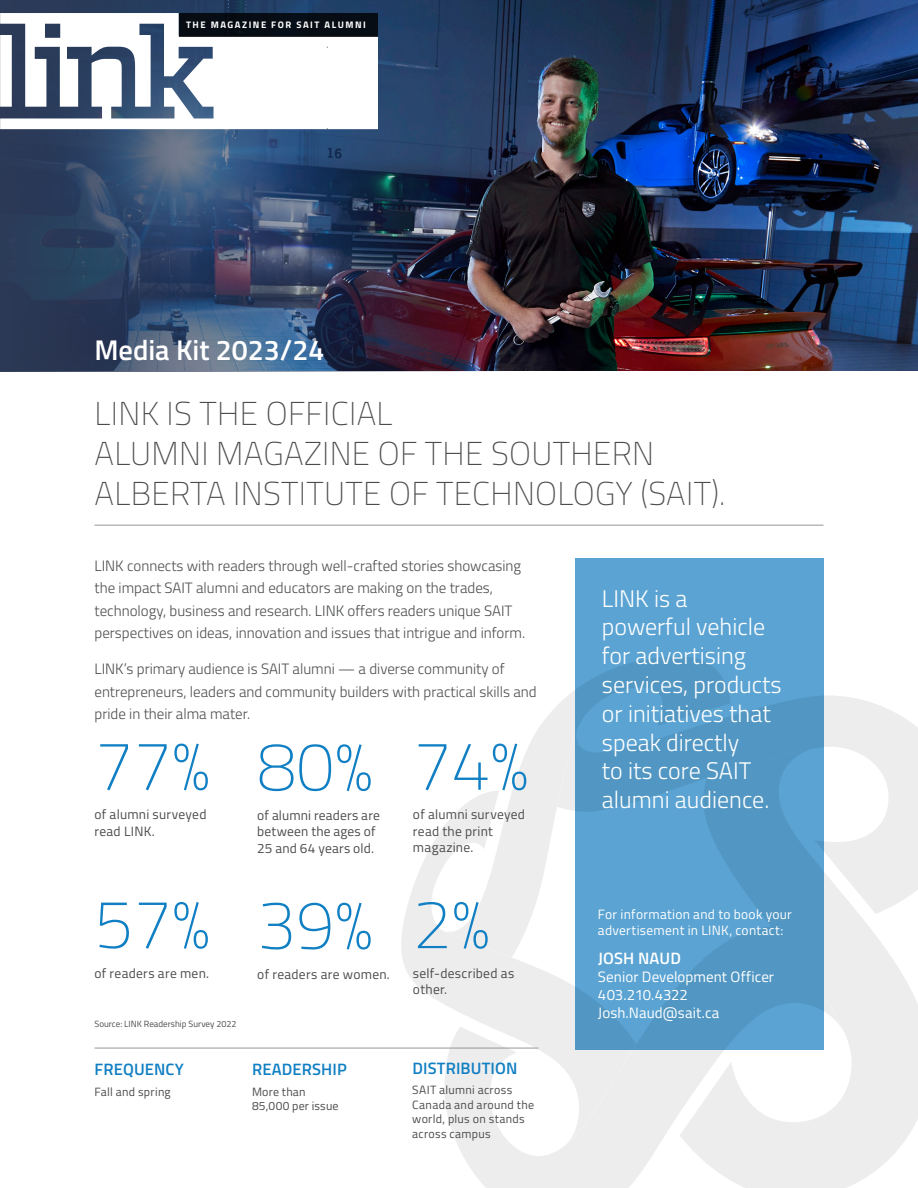
<style>
.page{position:relative;width:918px;height:1188px;background:#fff}
.page>*{position:absolute;margin:0;border:0;box-sizing:border-box;transform-origin:0 0}
.t1{font:100 69px "Titillium";color:#107fc3}
.t2{font:100 33px/39.6px "Titillium";letter-spacing:.01em;color:#4b4c4d}
.t3{font:600 28.5px "Titillium";color:#fff}
.t4{font:300 24px/28.8px "Titillium";color:#fff}
.t5{font:600 16.5px "Titillium";letter-spacing:.01em;color:#107fc3}
.t6{font:600 16.5px "Titillium";letter-spacing:.01em;color:#fff}
.t7{font:300 15px/22.5px "Titillium";color:#4b4c4d}
.t8{font:15px "Titillium";letter-spacing:.005em;color:#fff}
.t9{font:13.5px/16.2px "Titillium";letter-spacing:.02em;color:#4b4c4d}
.t10{font:13.5px/16.2px "Titillium";letter-spacing:.02em;color:#fff}
.t11{font:12px/14.4px "Titillium";letter-spacing:.025em;color:#4b4c4d}
.t12{font:700 9.45px "Titillium";letter-spacing:.16em;color:#fff}
.t13{font:9px "Titillium";color:#4b4c4d}
</style>
<div class="page">
<svg style="left:395px;top:826px;width:50px;height:222px"></svg>
<svg style="left:824px;top:914px;width:94px;height:274px;fill:#ededed"></svg>
<svg style="left:824px;top:696px;width:94px;height:218px;fill:#ededed"></svg>
<svg style="left:445px;top:690px;width:130px;height:237px"></svg>
<svg style="left:444px;top:927px;width:401px;height:261px;fill:#ededed"></svg>
<div style="left:575px;top:559px;width:249px;height:491px;background:linear-gradient(to right,#58a0cf,#559cca)"></div>
<img style="left:505px;top:0;width:413px;height:370px">
<hr style="left:94px;top:525px;width:730px;height:1px;background:#939598">
<img style="left:0;top:0;width:505px;height:371px">
<svg style="left:0;top:13px;width:378px;height:116px"></svg>
<div style="left:179px;top:13px;width:199px;height:23px;background:#070d15"></div>
<hr style="left:94px;top:1048px;width:444px;height:1px;background:#939598">
<p class="t12" style="left:186px;top:17px;width:181px">THE MAGAZINE FOR SAIT ALUMNI</p>
<p class="t3" style="left:94px;top:329px;width:231px">Media Kit 2023/24</p>
<p class="t2" style="left:95px;top:392px;width:632px">LINK IS THE OFFICIAL<br>ALUMNI MAGAZINE OF THE SOUTHERN<br>ALBERTA INSTITUTE OF TECHNOLOGY (SAIT).</p>
<p class="t7" style="left:94px;top:554px;width:432px">LINK connects with readers through well-crafted stories showcasing the impact SAIT alumni and educators are making on the trades, technology, business and research. LINK offers readers unique SAIT perspectives on ideas, innovation and issues that intrigue and inform.</p>
<p class="t7" style="left:94px;top:657px;width:444px">LINK’s primary audience is SAIT alumni — a diverse community of entrepreneurs, leaders and community builders with practical skills and pride in their alma mater.</p>
<p class="t1" style="left:94px;top:716px;width:117px">77%</p>
<p class="t9" style="left:94px;top:806px;width:114px">of alumni surveyed read LINK.</p>
<p class="t1" style="left:257px;top:717px;width:117px">80%</p>
<p class="t9" style="left:257px;top:807px;width:124px">of alumni readers are between the ages of<br>25 and 64 years old.</p>
<p class="t1" style="left:94px;top:875px;width:117px">57%</p>
<p class="t9" style="left:94px;top:964px;width:116px">of readers are men.</p>
<p class="t1" style="left:257px;top:876px;width:117px">39%</p>
<p class="t9" style="left:257px;top:965px;width:134px">of readers are women.</p>
<p class="t13" style="left:94px;top:1018px;width:144px">Source: LINK Readership Survey 2022</p>
<p class="t5" style="left:95px;top:1057px;width:91px">FREQUENCY</p>
<p class="t11" style="left:94px;top:1084px;width:78px">Fall and spring</p>
<p class="t5" style="left:252px;top:1057px;width:96px">READERSHIP</p>
<p class="t11" style="left:252px;top:1084px;width:88px">More than<br>85,000 per issue</p>
<p class="t1" style="left:413px;top:716px;width:117px">74%</p>
<p class="t9" style="left:413px;top:806px;width:114px">of alumni surveyed read the print magazine.</p>
<p class="t1" style="left:413px;top:875px;width:79px">2%</p>
<p class="t9" style="left:413px;top:964px;width:103px">self-described as other.</p>
<p class="t5" style="left:412px;top:1056px;width:107px">DISTRIBUTION</p>
<p class="t11" style="left:412px;top:1082px;width:123px">SAIT alumni across<br>Canada and around the world, plus on stands across campus</p>
<p class="t4" style="left:602px;top:583px;width:181px">LINK is a powerful vehicle for advertising services, products or initiatives that speak directly<br>to its core SAIT alumni audience.</p>
<p class="t10" style="left:598px;top:905px;width:195px">For information and to book your advertisement in LINK, contact:</p>
<p class="t6" style="left:598px;top:945px;width:85px">JOSH NAUD</p>
<p class="t8" style="left:598px;top:965px;width:178px">Senior Development Officer</p>
<p class="t8" style="left:598px;top:983px;width:92px">403.210.4322</p>
<p class="t8" style="left:598px;top:1001px;width:123px">Josh.Naud@sait.ca</p>
</div>
